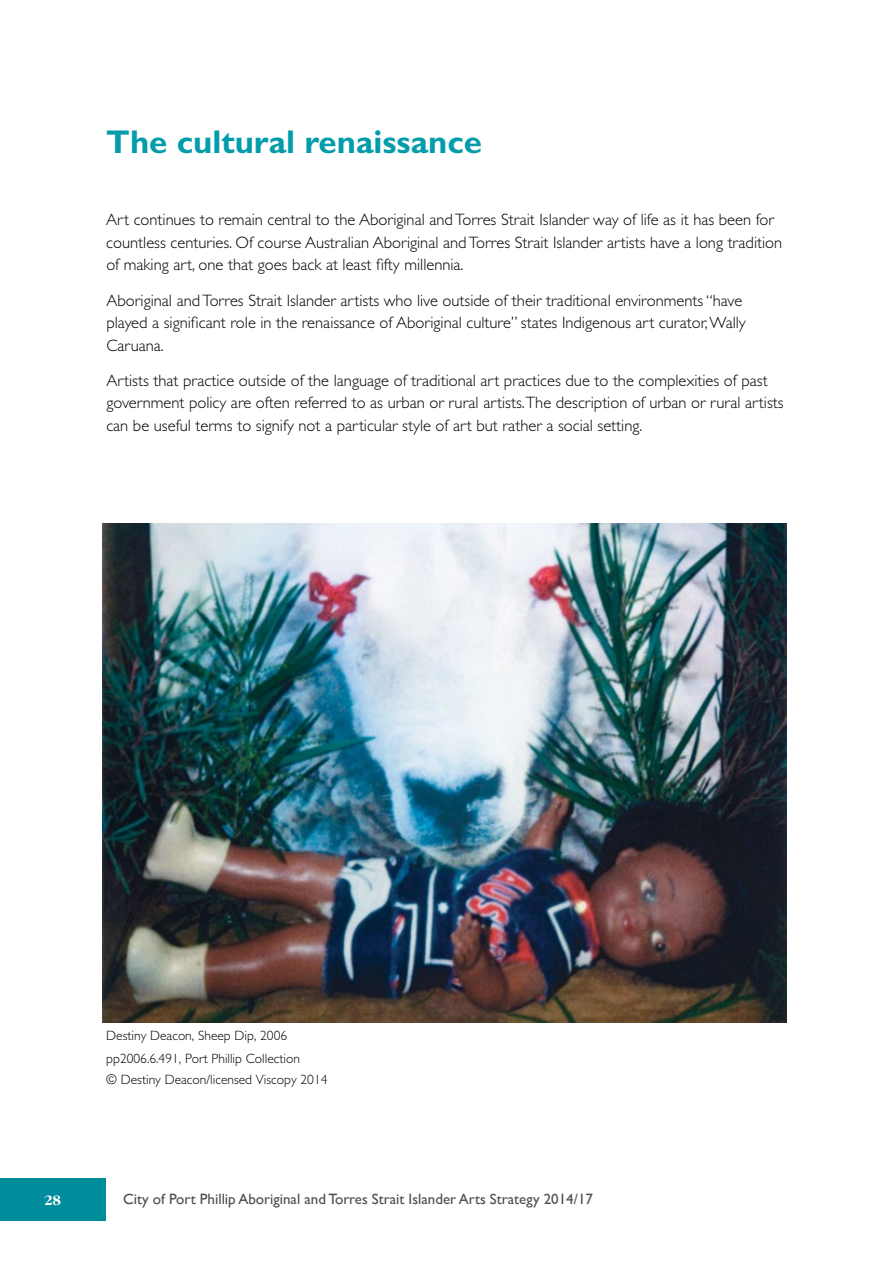
<style>
.page{position:relative;width:893px;height:1263px;background:#fff}
.page>*{position:absolute;margin:0;border:0;box-sizing:border-box;transform-origin:0 0}
.t1{font:700 33px "Gill Sans";color:#039caa}
.t2{font:300 16.5px/22.5px "Gill Sans";color:#000}
.t3{font:15px "Gill Sans";color:#4d4d4f}
.t4{font:700 15px "Garamond";color:#fff}
.t5{font:300 13.5px/22.5px "Gill Sans";color:#000}
</style>
<div class="page">
<img style="left:103px;top:524px;width:684px;height:499px">
<div style="left:0;top:1178px;width:106px;height:42px;background:#008d9b"></div>
<h1 class="t1" style="left:106px;top:122px;width:377px">The cultural renaissance</h1>
<p class="t2" style="left:106px;top:209px;width:677px">Art continues to remain central to the Aboriginal and Torres Strait Islander way of life as it has been for countless centuries. Of course Australian Aboriginal and Torres Strait Islander artists have a long tradition of making art, one that goes back at least fifty millennia.</p>
<p class="t2" style="left:106px;top:289px;width:641px">Aboriginal and Torres Strait Islander artists who live outside of their traditional environments “have played a significant role in the renaissance of Aboriginal culture” states Indigenous art curator,Wally<br>Caruana.</p>
<p class="t2" style="left:106px;top:369px;width:679px">Artists that practice outside of the language of traditional art practices due to the complexities of past government policy are often referred to as urban or rural artists.The description of urban or rural artists can be useful terms to signify not a particular style of art but rather a social setting.</p>
<p class="t5" style="left:106px;top:1024px;width:195px">Destiny Deacon, Sheep Dip, 2006 pp2006.6.491, Port Phillip Collection</p>
<p class="t5" style="left:106px;top:1068px;width:223px">© Destiny Deacon/licensed Viscopy 2014</p>
<p class="t4" style="left:44px;top:1192px;width:18px">28</p>
<p class="t3" style="left:123px;top:1190px;width:471px">City of Port Phillip Aboriginal and Torres Strait Islander Arts Strategy 2014/17</p>
</div>
